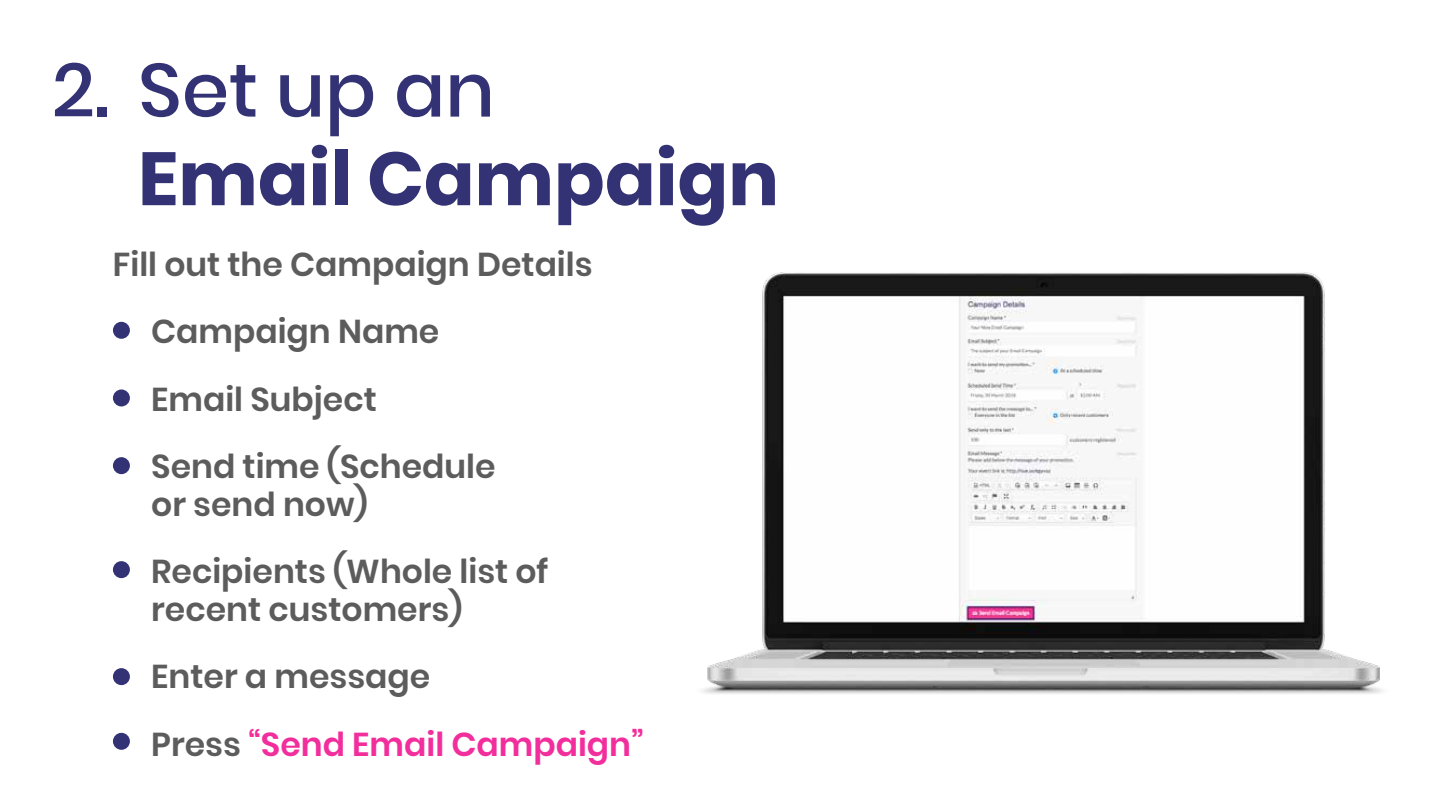
<style>
.page{position:relative;width:1438px;height:809px;background:#fff}
.page>*{position:absolute;margin:0;border:0;box-sizing:border-box;transform-origin:0 0}
.t1{font:700 75px "Poppins";color:#333274}
.t2{font:500 75px "Poppins";color:#333274}
.t3{font:600 33px/67.5px "Poppins";color:#5c5c5c}
.s1{color:#f22e9d}
</style>
<div class="page">
<div style="left:113px;top:322px;width:17px;height:16px;background:#333274;border-radius:50%"></div>
<div style="left:113px;top:389px;width:17px;height:17px;background:#333274;border-radius:50%"></div>
<div style="left:113px;top:457px;width:17px;height:17px;background:#333274;border-radius:50%"></div>
<div style="left:113px;top:561px;width:17px;height:17px;background:#333274;border-radius:50%"></div>
<div style="left:113px;top:668px;width:17px;height:17px;background:#333274;border-radius:50%"></div>
<div style="left:113px;top:732px;width:17px;height:17px;background:#333274;border-radius:50%"></div>
<img style="left:702px;top:272px;width:680px;height:422px">
<h1 class="t2" style="left:52px;top:47px;width:444px">2. Set up an</h1>
<h1 class="t1" style="left:138px;top:135px;width:642px">Email Campaign</h1>
<p class="t3" style="left:113px;top:231px;width:481px">Fill out the Campaign Details</p>
<p class="t3" style="left:151px;top:298px;width:346px">Campaign Name<br>Email Subject<br>Send time (Schedule</p>
<p class="t3" style="left:151px;top:470px;width:399px">or send now)<br>Recipients (Whole list of</p>
<p class="t3" style="left:151px;top:575px;width:494px">recent customers)<br>Enter a message<br>Press <span class="s1">“Send Email Campaign”</span></p>
</div>
